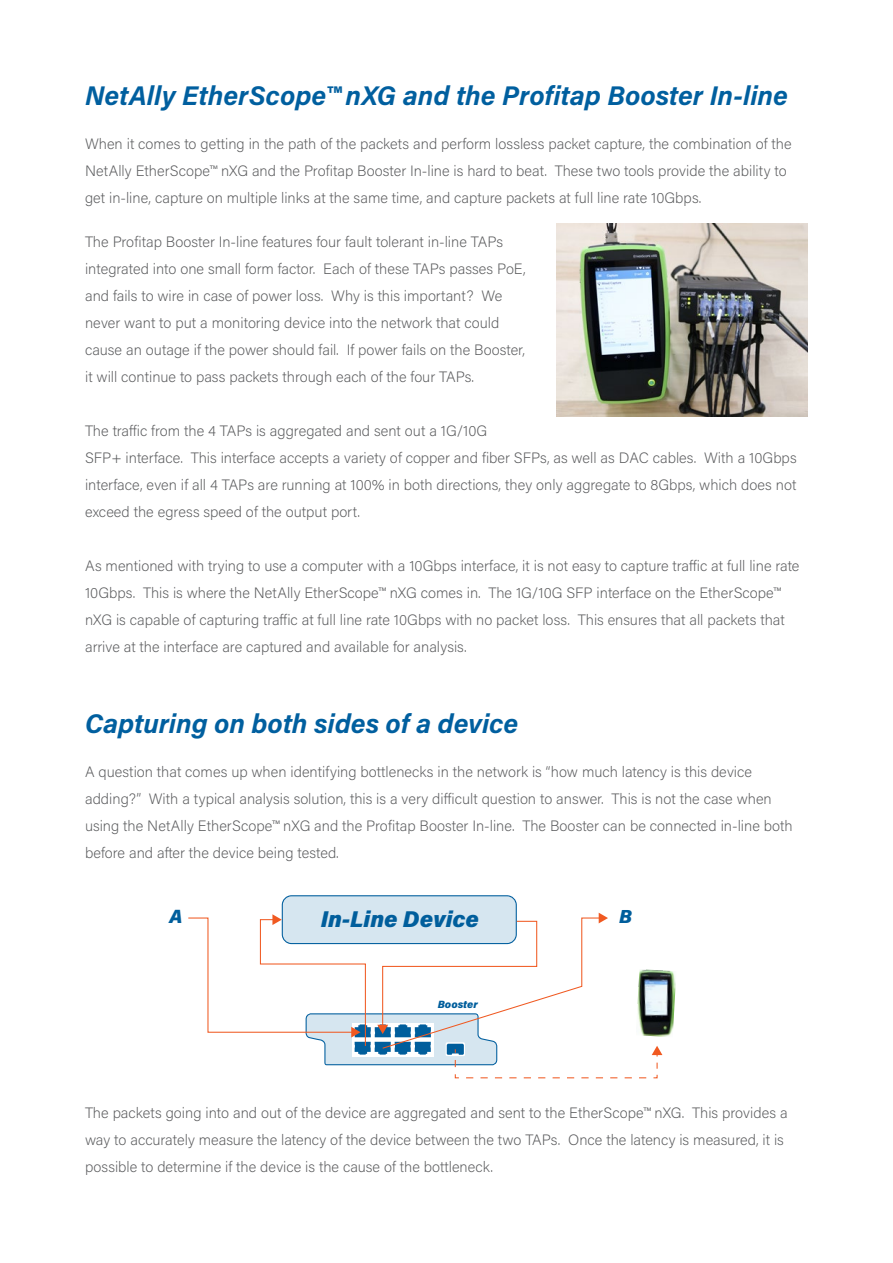
<style>
.page{position:relative;width:893px;height:1263px;background:#fff}
.page>*{position:absolute;margin:0;border:0;box-sizing:border-box;transform-origin:0 0}
.t1{font:italic 700 27px "Acumin Pro";color:#005f9f}
.t2{font:italic 900 22.8px "Acumin Pro";color:#005e9c}
.t3{font:italic 900 19.2px "Acumin Pro";color:#005e9c}
.t4{font:italic 900 18.9px "Acumin Pro";color:#005e9c}
.t5{font:200 15px/27px "Acumin Pro";color:#58595b}
.t6{font:italic 900 10.5px "Acumin Pro";color:#005e9c}
</style>
<div class="page">
<img style="left:556px;top:223px;width:252px;height:193px">
<img style="left:662px;top:970px;width:14px;height:67px">
<svg style="left:188px;top:895px;width:474px;height:184px"></svg>
<h1 class="t1" style="left:85px;top:76px;width:704px">NetAlly EtherScope™ nXG and the Profitap Booster In-line</h1>
<p class="t5" style="left:85px;top:130px;width:708px">When it comes to getting in the path of the packets and perform lossless packet capture, the combination of the<br>NetAlly EtherScope™ nXG and the Profitap Booster In-line is hard to beat. These two tools provide the ability to get in-line, capture on multiple links at the same time, and capture packets at full line rate 10Gbps.</p>
<p class="t5" style="left:85px;top:228px;width:442px">The Profitap Booster In-line features four fault tolerant in-line TAPs integrated into one small form factor. Each of these TAPs passes PoE, and fails to wire in case of power loss. Why is this important? We never want to put a monitoring device into the network that could cause an outage if the power should fail. If power fails on the Booster, it will continue to pass packets through each of the four TAPs.</p>
<p class="t5" style="left:85px;top:417px;width:713px">The traffic from the 4 TAPs is aggregated and sent out a 1G/10G<br>SFP+ interface. This interface accepts a variety of copper and fiber SFPs, as well as DAC cables. With a 10Gbps interface, even if all 4 TAPs are running at 100% in both directions, they only aggregate to 8Gbps, which does not exceed the egress speed of the output port.</p>
<p class="t5" style="left:85px;top:552px;width:716px">As mentioned with trying to use a computer with a 10Gbps interface, it is not easy to capture traffic at full line rate 10Gbps. This is where the NetAlly EtherScope™ nXG comes in. The 1G/10G SFP interface on the EtherScope™ nXG is capable of capturing traffic at full line rate 10Gbps with no packet loss. This ensures that all packets that arrive at the interface are captured and available for analysis.</p>
<h1 class="t1" style="left:85px;top:704px;width:435px">Capturing on both sides of a device</h1>
<p class="t5" style="left:85px;top:758px;width:709px">A question that comes up when identifying bottlenecks in the network is “how much latency is this device adding?” With a typical analysis solution, this is a very difficult question to answer. This is not the case when using the NetAlly EtherScope™ nXG and the Profitap Booster In-line. The Booster can be connected in-line both before and after the device being tested.</p>
<p class="t3" style="left:169px;top:903px;width:14px">A</p>
<p class="t4" style="left:619px;top:903px;width:14px">B</p>
<h2 class="t2" style="left:321px;top:903px;width:160px">In-Line Device</h2>
<p class="t6" style="left:438px;top:997px;width:42px">Booster</p>
<p class="t5" style="left:85px;top:1099px;width:704px">The packets going into and out of the device are aggregated and sent to the EtherScope™ nXG. This provides a way to accurately measure the latency of the device between the two TAPs. Once the latency is measured, it is possible to determine if the device is the cause of the bottleneck.</p>
</div>
